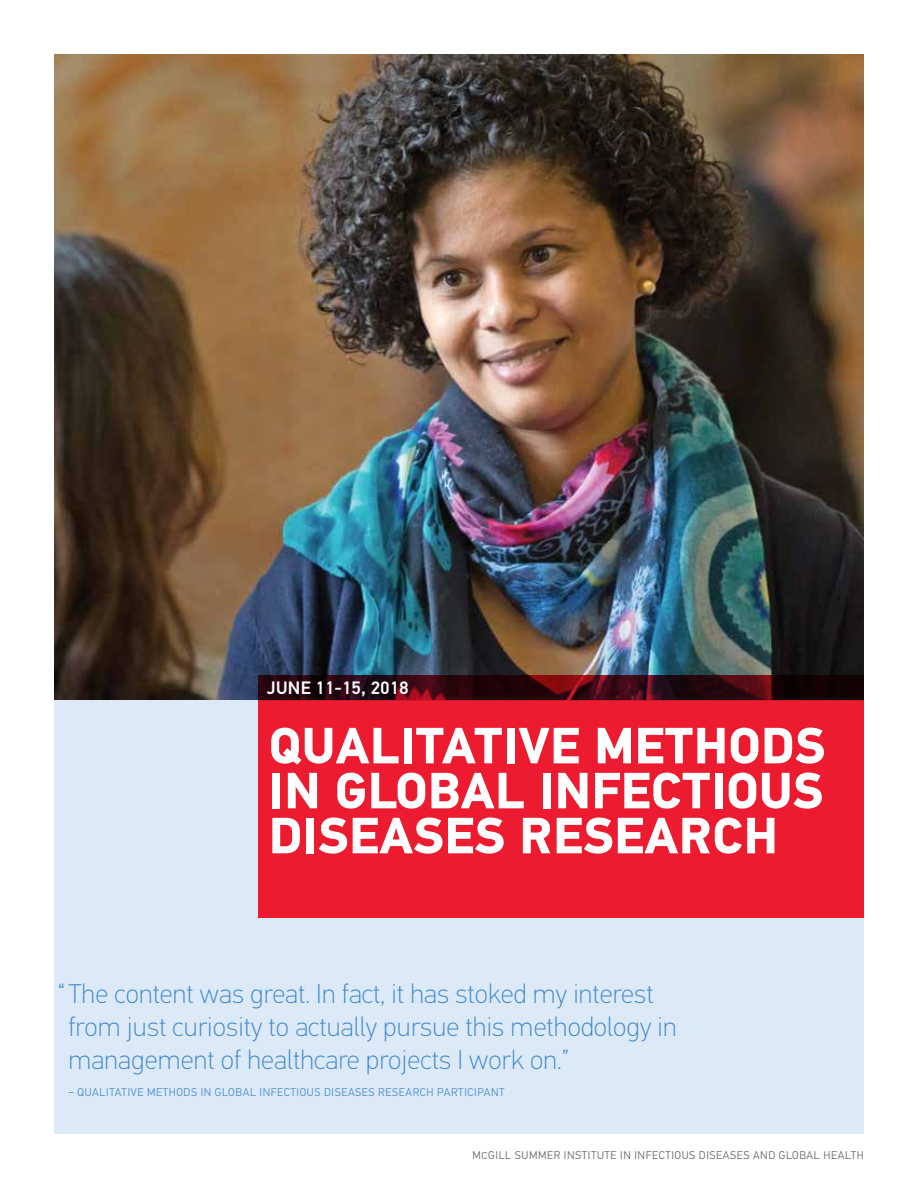
<style>
.page{position:relative;width:918px;height:1188px;background:#fff}
.page>*{position:absolute;margin:0;border:0;box-sizing:border-box;transform-origin:0 0}
.t1{font:700 51px/45px "PF Din Text Pro";letter-spacing:.01em;color:#fff;text-align:justify}
.t2{font:100 27px/33px "PF Din Text Pro";letter-spacing:.005em;color:#4389c8}
.t3{font:500 18px "PF Din Text Pro";color:#fff}
.t4{font:300 11.25px "PF Din Text Pro";letter-spacing:.055em;color:#4389c8}
.t5{font:300 11.25px "PF Din Text Pro";letter-spacing:.055em;color:#636466}
.s1{font-size:10.2px}
</style>
<div class="page">
<img style="left:54px;top:54px;width:810px;height:647px">
<div style="left:54px;top:701px;width:810px;height:433px;background:#dceaf8"></div>
<div style="left:258px;top:701px;width:606px;height:217px;background:#ed1b2f"></div>
<svg style="left:258px;top:675px;width:606px;height:26px;background:#370710"></svg>
<p class="t3" style="left:267px;top:677px;width:143px">JUNE 11-15, 2018</p>
<h1 class="t1" style="left:269px;top:725px;width:558px">QUALITATIVE METHODS IN GLOBAL INFECTIOUS DISEASES RESEARCH</h1>
<p class="t2" style="left:68px;top:977px;width:610px;text-indent:-10px">“The content was great. In fact, it has stoked my interest from just curiosity to actually pursue this methodology in management of healthcare projects I work on.”</p>
<p class="t4" style="left:68px;top:1085px;width:438px">– QUALITATIVE METHODS IN GLOBAL INFECTIOUS DISEASES RESEARCH PARTICIPANT</p>
<p class="t5" style="left:473px;top:1149px;width:393px">M<span class="s1">C</span>GILL SUMMER INSTITUTE IN INFECTIOUS DISEASES AND GLOBAL HEALTH</p>
</div>
